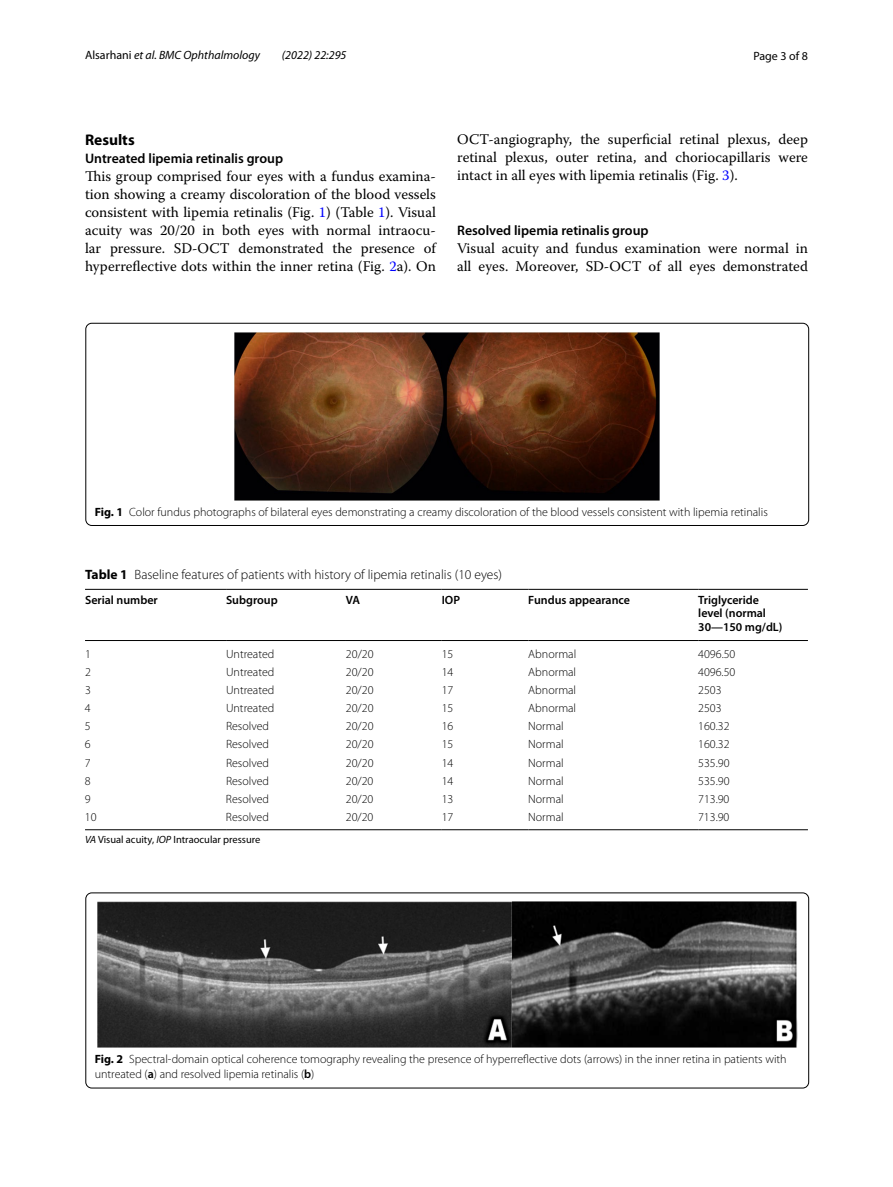
<style>
.page{position:relative;width:893px;height:1187px;background:#fff}
.page>*{position:absolute;margin:0;border:0;box-sizing:border-box;transform-origin:0 0}
.t1{font:700 15.45px "Myriad Pro";color:#000}
.t2{font:14.7px/18px "Warnock Pro";color:#000;text-align:justify}
.t3{font:600 13.8px "Myriad Pro";color:#000}
.t4{font:300 13.5px "Myriad Pro";color:#000}
.t5{font:300 12px/15px "Myriad Pro";color:#000}
.t6{font:600 12px/13.5px "Myriad Pro";color:#000}
.t7{font:italic 12px "Myriad Pro";color:#000}
.t8{font:12px "Myriad Pro";color:#000}
.t9{font:10.5px "Myriad Pro";color:#000}
.s1{font-style:normal}
.s2{color:#00f}
.s3{font-weight:700}
.s4{font-style:italic}
.s5{font-weight:600}
</style>
<div class="page">
<img style="left:235px;top:332px;width:425px;height:169px">
<div style="left:86px;top:323px;width:723px;height:202px;border:1px solid #000;border-radius:6px"></div>
<hr style="left:85px;top:589px;width:141px;height:1px;background:#000">
<hr style="left:85px;top:640px;width:141px;height:1px;background:#000">
<hr style="left:226px;top:589px;width:120px;height:1px;background:#000">
<hr style="left:226px;top:640px;width:120px;height:1px;background:#000">
<hr style="left:346px;top:589px;width:96px;height:1px;background:#000">
<hr style="left:346px;top:640px;width:96px;height:1px;background:#000">
<hr style="left:442px;top:589px;width:86px;height:1px;background:#000">
<hr style="left:442px;top:640px;width:86px;height:1px;background:#000">
<hr style="left:528px;top:589px;width:170px;height:1px;background:#000">
<hr style="left:528px;top:640px;width:170px;height:1px;background:#000">
<hr style="left:698px;top:589px;width:110px;height:1px;background:#000">
<hr style="left:698px;top:640px;width:110px;height:1px;background:#000">
<hr style="left:85px;top:829px;width:141px;height:1px;background:#000">
<hr style="left:226px;top:829px;width:120px;height:1px;background:#000">
<hr style="left:346px;top:829px;width:96px;height:1px;background:#000">
<hr style="left:442px;top:829px;width:86px;height:1px;background:#000">
<hr style="left:528px;top:829px;width:170px;height:1px;background:#000">
<hr style="left:698px;top:829px;width:110px;height:1px;background:#000">
<img style="left:97px;top:901px;width:700px;height:146px">
<div style="left:86px;top:892px;width:723px;height:196px;border:1px solid #000;border-radius:6px"></div>
<p class="t7" style="left:85px;top:48px;width:176px"><span class="s1">Alsarhani</span> et al. BMC Ophthalmology</p>
<p class="t7" style="left:282px;top:48px;width:66px">(2022) 22:295</p>
<p class="t8" style="left:753px;top:48px;width:56px">Page 3 of 8</p>
<p class="t1" style="left:85px;top:129px;width:51px">Results</p>
<p class="t3" style="left:85px;top:149px;width:200px">Untreated lipemia retinalis group</p>
<p class="t2" style="left:85px;top:166px;width:352px">This group comprised four eyes with a fundus examina&shy;tion showing a creamy discoloration of the blood vessels consistent with lipemia retinalis (Fig. <span class="s2">1</span>) (Table <span class="s2">1</span>). Visual acuity was 20/20 in both eyes with normal intraocu&shy;lar pressure. SD-OCT demonstrated the presence of hyperreflective dots within the inner retina (Fig. <span class="s2">2</span>a). On</p>
<p class="t2" style="left:457px;top:130px;width:352px">OCT-angiography, the superficial retinal plexus, deep retinal plexus, outer retina, and choriocapillaris were intact in all eyes with lipemia retinalis (Fig. <span class="s2">3</span>).</p>
<p class="t3" style="left:457px;top:221px;width:193px">Resolved lipemia retinalis group</p>
<p class="t2" style="left:457px;top:238px;width:352px">Visual acuity and fundus examination were normal in all eyes. Moreover, SD-OCT of all eyes demonstrated</p>
<p class="t5" style="left:95px;top:504px;width:674px"><span class="s3">Fig. 1</span> Color fundus photographs of bilateral eyes demonstrating a creamy discoloration of the blood vessels consistent with lipemia retinalis</p>
<p class="t4" style="left:85px;top:567px;width:419px"><span class="s3">Table 1</span> Baseline features of patients with history of lipemia retinalis (10 eyes)</p>
<p class="t6" style="left:85px;top:592px;width:74px">Serial number</p>
<p class="t6" style="left:226px;top:592px;width:53px">Subgroup</p>
<p class="t6" style="left:346px;top:592px;width:16px">VA</p>
<p class="t6" style="left:442px;top:592px;width:20px">IOP</p>
<p class="t6" style="left:528px;top:592px;width:103px">Fundus appearance</p>
<p class="t6" style="left:698px;top:592px;width:86px">Triglyceride level (normal<br>30—150 mg/dL)</p>
<p class="t5" style="left:85px;top:646px;width:7px">1</p>
<p class="t5" style="left:226px;top:646px;width:50px">Untreated</p>
<p class="t5" style="left:346px;top:646px;width:29px">20/20</p>
<p class="t5" style="left:442px;top:646px;width:13px">15</p>
<p class="t5" style="left:528px;top:646px;width:49px">Abnormal</p>
<p class="t5" style="left:698px;top:646px;width:39px">4096.50</p>
<p class="t5" style="left:85px;top:664px;width:7px">2</p>
<p class="t5" style="left:226px;top:664px;width:50px">Untreated</p>
<p class="t5" style="left:346px;top:664px;width:29px">20/20</p>
<p class="t5" style="left:442px;top:664px;width:13px">14</p>
<p class="t5" style="left:528px;top:664px;width:49px">Abnormal</p>
<p class="t5" style="left:698px;top:664px;width:39px">4096.50</p>
<p class="t5" style="left:85px;top:682px;width:7px">3</p>
<p class="t5" style="left:226px;top:682px;width:50px">Untreated</p>
<p class="t5" style="left:346px;top:682px;width:29px">20/20</p>
<p class="t5" style="left:442px;top:682px;width:13px">17</p>
<p class="t5" style="left:528px;top:682px;width:49px">Abnormal</p>
<p class="t5" style="left:698px;top:682px;width:25px">2503</p>
<p class="t5" style="left:85px;top:700px;width:7px">4</p>
<p class="t5" style="left:226px;top:700px;width:50px">Untreated</p>
<p class="t5" style="left:346px;top:700px;width:29px">20/20</p>
<p class="t5" style="left:442px;top:700px;width:13px">15</p>
<p class="t5" style="left:528px;top:700px;width:49px">Abnormal</p>
<p class="t5" style="left:698px;top:700px;width:25px">2503</p>
<p class="t5" style="left:85px;top:719px;width:7px">5</p>
<p class="t5" style="left:226px;top:719px;width:45px">Resolved</p>
<p class="t5" style="left:346px;top:719px;width:29px">20/20</p>
<p class="t5" style="left:442px;top:719px;width:13px">16</p>
<p class="t5" style="left:528px;top:719px;width:37px">Normal</p>
<p class="t5" style="left:698px;top:719px;width:33px">160.32</p>
<p class="t5" style="left:85px;top:737px;width:7px">6</p>
<p class="t5" style="left:226px;top:737px;width:45px">Resolved</p>
<p class="t5" style="left:346px;top:737px;width:29px">20/20</p>
<p class="t5" style="left:442px;top:737px;width:13px">15</p>
<p class="t5" style="left:528px;top:737px;width:37px">Normal</p>
<p class="t5" style="left:698px;top:737px;width:33px">160.32</p>
<p class="t5" style="left:85px;top:755px;width:7px">7</p>
<p class="t5" style="left:226px;top:755px;width:45px">Resolved</p>
<p class="t5" style="left:346px;top:755px;width:29px">20/20</p>
<p class="t5" style="left:442px;top:755px;width:13px">14</p>
<p class="t5" style="left:528px;top:755px;width:37px">Normal</p>
<p class="t5" style="left:698px;top:755px;width:33px">535.90</p>
<p class="t5" style="left:85px;top:773px;width:7px">8</p>
<p class="t5" style="left:226px;top:773px;width:45px">Resolved</p>
<p class="t5" style="left:346px;top:773px;width:29px">20/20</p>
<p class="t5" style="left:442px;top:773px;width:13px">14</p>
<p class="t5" style="left:528px;top:773px;width:37px">Normal</p>
<p class="t5" style="left:698px;top:773px;width:33px">535.90</p>
<p class="t5" style="left:85px;top:791px;width:7px">9</p>
<p class="t5" style="left:226px;top:791px;width:45px">Resolved</p>
<p class="t5" style="left:346px;top:791px;width:29px">20/20</p>
<p class="t5" style="left:442px;top:791px;width:13px">13</p>
<p class="t5" style="left:528px;top:791px;width:37px">Normal</p>
<p class="t5" style="left:698px;top:791px;width:33px">713.90</p>
<p class="t5" style="left:85px;top:809px;width:13px">10</p>
<p class="t5" style="left:226px;top:809px;width:45px">Resolved</p>
<p class="t5" style="left:346px;top:809px;width:29px">20/20</p>
<p class="t5" style="left:442px;top:809px;width:13px">17</p>
<p class="t5" style="left:528px;top:809px;width:37px">Normal</p>
<p class="t5" style="left:698px;top:809px;width:33px">713.90</p>
<p class="t9" style="left:85px;top:832px;width:177px"><span class="s4">VA</span> Visual acuity, <span class="s4">IOP</span> Intraocular pressure</p>
<p class="t5" style="left:95px;top:1051px;width:693px"><span class="s3">Fig. 2</span> Spectral-domain optical coherence tomography revealing the presence of hyperreflective dots (arrows) in the inner retina in patients with untreated (<span class="s5">a</span>) and resolved lipemia retinalis (<span class="s5">b</span>)</p>
</div>
